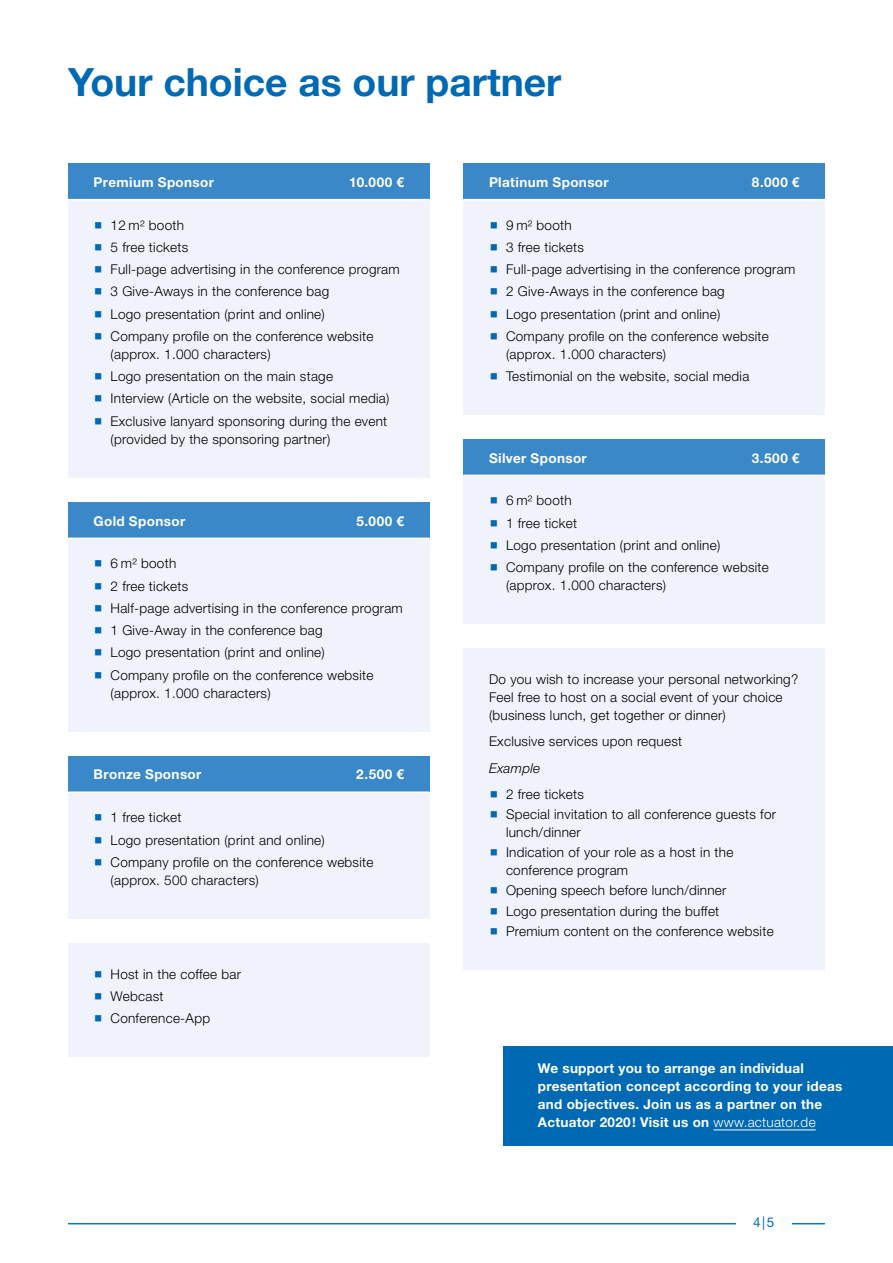
<style>
.page{position:relative;width:893px;height:1263px;background:#fff}
.page>*{position:absolute;margin:0;border:0;box-sizing:border-box;transform-origin:0 0}
.t1{font:700 39px "Helvetica Neue LT Std";color:#0069b4}
.t2{font:300 13.5px/22.2px "Helvetica Neue LT Std";letter-spacing:.02em;color:#000}
.t3{font:700 13.5px/18px "Helvetica Neue LT Std";letter-spacing:.02em;color:#fff}
.t4{font:italic 300 13.5px "Helvetica Neue LT Std";letter-spacing:.02em;color:#000}
.t5{font:13.5px "Helvetica Neue LT Std";color:#0069b4}
.s1{font-weight:300}
</style>
<div class="page">
<hr style="left:68px;top:1223px;width:757px;height:1px;background:#007ac3">
<div style="left:736px;top:1213px;width:55px;height:22px;background:#fff"></div>
<div style="left:504px;top:1046px;width:389px;height:100px;background:#0069b4"></div>
<hr style="left:714px;top:1129px;width:102px;height:1px;background:#fff">
<div style="left:68px;top:164px;width:361px;height:314px;background:#f0f3fb"></div>
<div style="left:68px;top:164px;width:361px;height:35px;background:#3b88c8"></div>
<hr style="left:68px;top:199px;width:361px;height:1px;background:#fff">
<div style="left:68px;top:502px;width:361px;height:230px;background:#f0f3fb"></div>
<div style="left:68px;top:502px;width:361px;height:35px;background:#3b88c8"></div>
<hr style="left:68px;top:537px;width:361px;height:2px;background:#fff">
<div style="left:68px;top:756px;width:361px;height:163px;background:#f0f3fb"></div>
<div style="left:68px;top:756px;width:361px;height:35px;background:#3b88c8"></div>
<hr style="left:68px;top:791px;width:361px;height:2px;background:#fff">
<div style="left:68px;top:943px;width:361px;height:114px;background:#f0f3fb"></div>
<div style="left:463px;top:164px;width:362px;height:251px;background:#f0f3fb"></div>
<div style="left:463px;top:164px;width:362px;height:35px;background:#3b88c8"></div>
<hr style="left:463px;top:199px;width:362px;height:1px;background:#fff">
<div style="left:463px;top:439px;width:362px;height:185px;background:#f0f3fb"></div>
<div style="left:463px;top:439px;width:362px;height:36px;background:#3b88c8"></div>
<hr style="left:463px;top:475px;width:362px;height:1px;background:#fff">
<div style="left:463px;top:648px;width:362px;height:322px;background:#f0f3fb"></div>
<h1 class="t1" style="left:68px;top:58px;width:495px">Your choice as our partner</h1>
<p class="t3" style="left:94px;top:173px;width:122px">Premium Sponsor</p>
<p class="t3" style="left:349px;top:173px;width:56px">10.000 €</p>
<p class="t2" style="left:111px;top:213px;width:291px">12 m² booth<br>5 free tickets<br>Full-page advertising in the conference program<br>3 Give-Aways in the conference bag<br>Logo presentation (print and online)<br>Company profile on the conference website</p>
<p class="t2" style="left:111px;top:343px;width:280px">(approx. 1.000 characters)<br>Logo presentation on the main stage Interview (Article on the website, social media)<br>Exclusive lanyard sponsoring during the event</p>
<p class="t2" style="left:111px;top:427px;width:221px">(provided by the sponsoring partner)</p>
<p class="t3" style="left:94px;top:511px;width:93px">Gold Sponsor</p>
<p class="t3" style="left:357px;top:511px;width:49px">5.000 €</p>
<p class="t2" style="left:111px;top:552px;width:294px">6 m² booth<br>2 free tickets<br>Half-page advertising in the conference program<br>1 Give-Away in the conference bag<br>Logo presentation (print and online)<br>Company profile on the conference website</p>
<p class="t2" style="left:111px;top:681px;width:162px">(approx. 1.000 characters)</p>
<p class="t3" style="left:94px;top:765px;width:109px">Bronze Sponsor</p>
<p class="t3" style="left:356px;top:765px;width:49px">2.500 €</p>
<p class="t2" style="left:111px;top:806px;width:264px">1 free ticket<br>Logo presentation (print and online)<br>Company profile on the conference website</p>
<p class="t2" style="left:111px;top:868px;width:150px">(approx. 500 characters)</p>
<p class="t2" style="left:111px;top:962px;width:132px">Host in the coffee bar<br>Webcast<br>Conference-App</p>
<p class="t3" style="left:489px;top:173px;width:121px">Platinum Sponsor</p>
<p class="t3" style="left:752px;top:173px;width:49px">8.000 €</p>
<p class="t2" style="left:506px;top:213px;width:291px">9 m² booth<br>3 free tickets<br>Full-page advertising in the conference program<br>2 Give-Aways in the conference bag<br>Logo presentation (print and online)<br>Company profile on the conference website</p>
<p class="t2" style="left:506px;top:343px;width:245px">(approx. 1.000 characters)<br>Testimonial on the website, social media</p>
<p class="t3" style="left:489px;top:448px;width:99px">Silver Sponsor</p>
<p class="t3" style="left:752px;top:448px;width:49px">3.500 €</p>
<p class="t2" style="left:506px;top:489px;width:264px">6 m² booth<br>1 free ticket<br>Logo presentation (print and online)<br>Company profile on the conference website</p>
<p class="t2" style="left:506px;top:574px;width:162px">(approx. 1.000 characters)</p>
<p class="t2" style="left:489px;top:669px;width:311px;line-height:18px">Do you wish to increase your personal networking?<br>Feel free to host on a social event of your choice (business lunch, get together or dinner)</p>
<p class="t2" style="left:489px;top:730px;width:195px">Exclusive services upon request</p>
<p class="t4" style="left:489px;top:760px;width:53px">Example</p>
<p class="t2" style="left:506px;top:784px;width:272px;line-height:20.1px">2 free tickets<br>Special invitation to all conference guests for</p>
<p class="t2" style="left:506px;top:822px;width:229px;line-height:20.1px">lunch/dinner<br>Indication of your role as a host in the</p>
<p class="t2" style="left:506px;top:860px;width:269px;line-height:20.1px">conference program<br>Opening speech before lunch/dinner<br>Logo presentation during the buffet Premium content on the conference website</p>
<p class="t3" style="left:538px;top:1059px;width:306px">We support you to arrange an individual presentation concept according to your ideas and objectives. Join us as a partner on the Actuator 2020! Visit us on <span class="s1">www.actuator.de</span></p>
<p class="t5" style="left:753px;top:1214px;width:23px">4|5</p>
</div>
